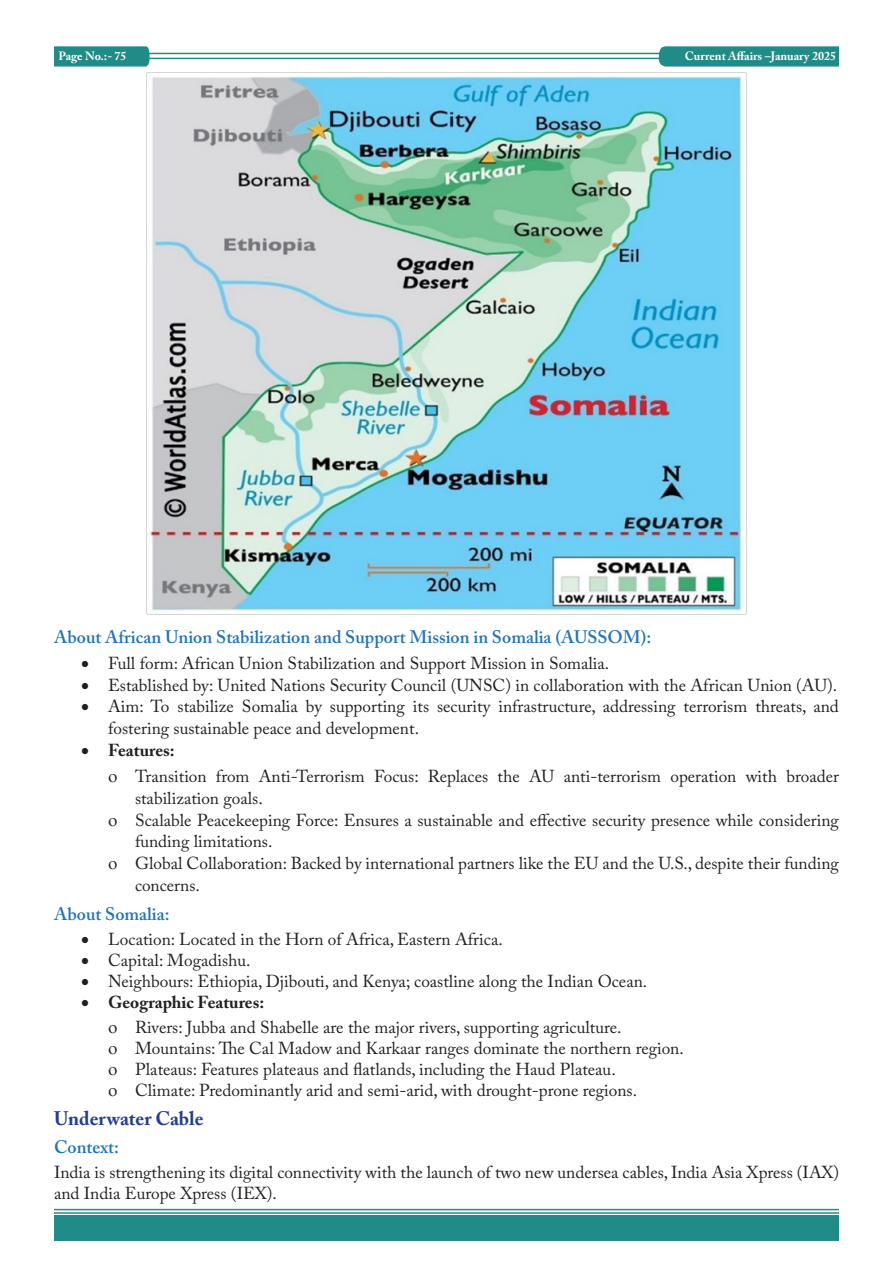
<style>
.page{position:relative;width:893px;height:1263px;background:#fff}
.page>*{position:absolute;margin:0;border:0;box-sizing:border-box;transform-origin:0 0}
.Main_Heading{font:700 19.5px "Adobe Caslon Pro";color:#253f8e}
.Sub_heading{font:600 18px "Adobe Caslon Pro";color:#2374b6}
.Paragraph{font:17.25px/21.8px "Adobe Caslon Pro";color:#231f20}
.t1{font:700 17.25px "Adobe Caslon Pro";color:#231f20}
.t2{font:700 12px "Adobe Caslon Pro";color:#fff}
</style>
<div class="page">
<hr style="left:148px;top:53px;width:691px;height:1px;background:#208b87">
<hr style="left:148px;top:58px;width:690px;height:1px;background:#208b87">
<svg style="left:54px;top:46px;width:96px;height:21px;background:#2a908c"></svg>
<svg style="left:659px;top:46px;width:180px;height:21px;background:#29908c"></svg>
<hr style="left:54px;top:1209px;width:785px;height:1px;background:#208b87">
<hr style="left:54px;top:1212px;width:785px;height:2px;background:#208b87">
<div style="left:54px;top:1215px;width:785px;height:26px;background:#208b87"></div>
<img style="left:147px;top:73px;width:600px;height:542px">
<p class="t2" style="left:59px;top:49px;width:70px">Page No.:- 75</p>
<p class="t2" style="left:685px;top:49px;width:153px">Current Affairs –January 2025</p>
<p class="Sub_heading" style="left:54px;top:627px;width:599px">About African Union Stabilization and Support Mission in Somalia (AUSSOM):</p>
<p class="Paragraph" style="left:81px;top:652px;width:530px">• Full form: African Union Stabilization and Support Mission in Somalia.</p>
<p class="Paragraph" style="left:81px;top:674px;width:758px">• Established by: United Nations Security Council (UNSC) in collaboration with the African Union (AU).</p>
<p class="Paragraph" style="left:108px;top:695px;width:732px;text-indent:-27px">• Aim: To stabilize Somalia by supporting its security infrastructure, addressing terrorism threats, and fostering sustainable peace and development.</p>
<p class="t1" style="left:81px;top:740px;width:95px">• Features:</p>
<p class="Paragraph" style="left:135px;top:765px;width:705px;text-indent:-27px">□ Transition from Anti-Terrorism Focus: Replaces the AU anti-terrorism operation with broader stabilization goals.</p>
<p class="Paragraph" style="left:135px;top:809px;width:705px;text-indent:-27px">□ Scalable Peacekeeping Force: Ensures a sustainable and effective security presence while considering funding limitations.</p>
<p class="Paragraph" style="left:135px;top:852px;width:705px;text-indent:-27px">□ Global Collaboration: Backed by international partners like the EU and the U.S., despite their funding concerns.</p>
<p class="Sub_heading" style="left:54px;top:903px;width:117px">About Somalia:</p>
<p class="Paragraph" style="left:81px;top:928px;width:423px">• Location: Located in the Horn of Africa, Eastern Africa.</p>
<p class="Paragraph" style="left:81px;top:949px;width:171px">• Capital: Mogadishu.</p>
<p class="Paragraph" style="left:81px;top:970px;width:568px">• Neighbours: Ethiopia, Djibouti, and Kenya; coastline along the Indian Ocean.</p>
<p class="t1" style="left:81px;top:992px;width:185px">• Geographic Features:</p>
<p class="Paragraph" style="left:108px;top:1017px;width:515px">□ Rivers: Jubba and Shabelle are the major rivers, supporting agriculture.</p>
<p class="Paragraph" style="left:108px;top:1038px;width:577px">□ Mountains: The Cal Madow and Karkaar ranges dominate the northern region.</p>
<p class="Paragraph" style="left:108px;top:1059px;width:509px">□ Plateaus: Features plateaus and flatlands, including the Haud Plateau.</p>
<p class="Paragraph" style="left:108px;top:1080px;width:531px">□ Climate: Predominantly arid and semi-arid, with drought-prone regions.</p>
<p class="Main_Heading" style="left:54px;top:1107px;width:151px">Underwater Cable</p>
<p class="Sub_heading" style="left:54px;top:1136px;width:67px">Context:</p>
<p class="Paragraph" style="left:54px;top:1161px;width:786px;line-height:21px">India is strengthening its digital connectivity with the launch of two new undersea cables, India Asia Xpress (IAX) and India Europe Xpress (IEX).</p>
</div>
